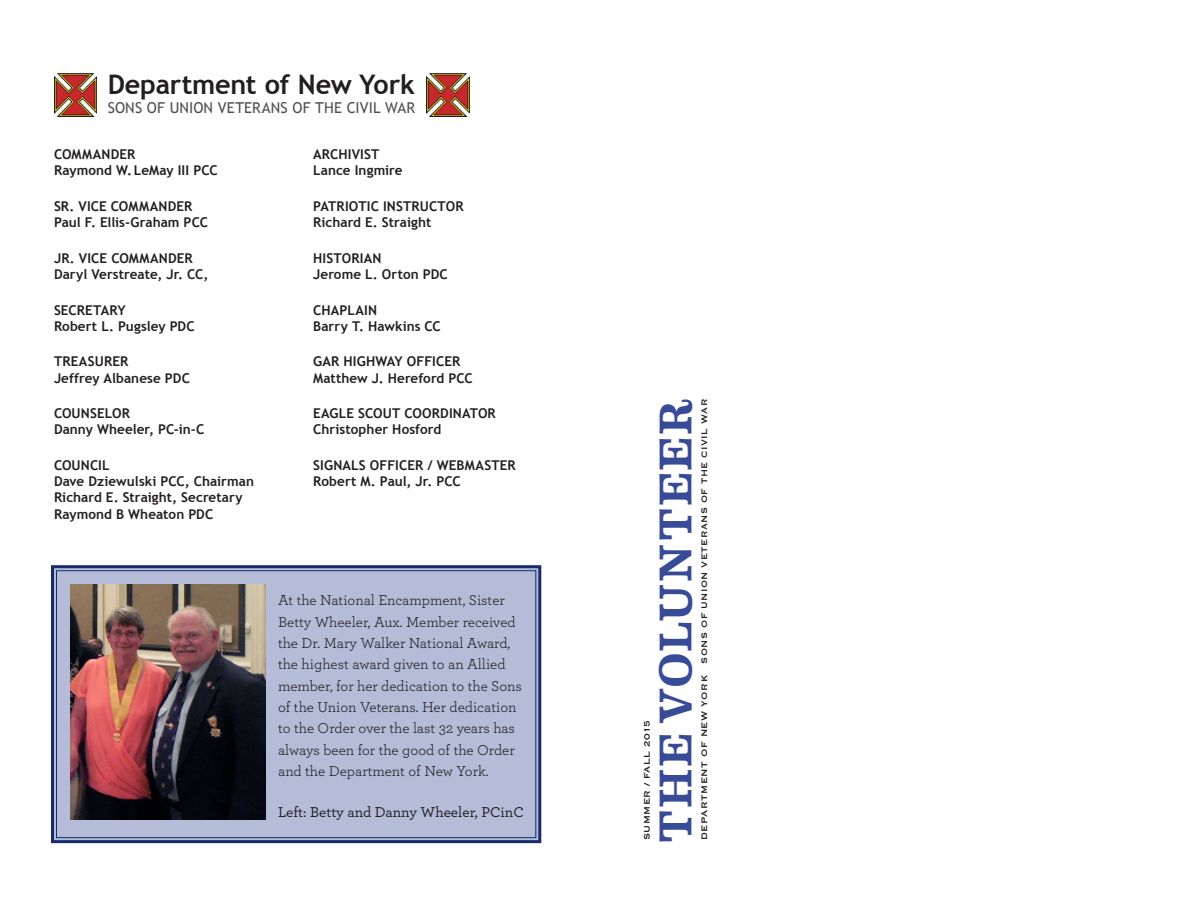
<style>
.page{position:relative;width:1188px;height:918px;background:#fff}
.page>*{position:absolute;margin:0;border:0;box-sizing:border-box;transform-origin:0 0}
.t1{font:500 46.05px "Eames Century Modern";letter-spacing:.04em;color:#384b97}
.t2{font:700 27px "Trebuchet MS";letter-spacing:-.01em;color:#231f20}
.t3{font:15px/21.3px "Archer";color:#231f20}
.t4{font:15px "Trebuchet MS";letter-spacing:.01em;color:#505050}
.t5{font:500 15px "Archer";color:#231f20}
.t6{font:700 13.5px/16.2px "Trebuchet MS";letter-spacing:.005em;color:#231f20}
.t7{font:10.5px "Copperplate";letter-spacing:.04em;color:#231f20}
</style>
<div class="page">
<img style="left:54px;top:74px;width:43px;height:42px">
<img style="left:426px;top:74px;width:43px;height:42px">
<svg style="left:51px;top:565px;width:491px;height:279px;background:#acb3d0"></svg>
<div style="left:56px;top:570px;width:480px;height:268px;border:1px solid #172a6c"></div>
<img style="left:71px;top:585px;width:194px;height:234px">
<h2 class="t2" style="left:108px;top:67px;width:309px">Department of New York</h2>
<p class="t4" style="left:108px;top:99px;width:309px">SONS OF UNION VETERANS OF THE CIVIL WAR</p>
<p class="t6" style="left:54px;top:146px;width:165px">COMMANDER<br>Raymond W.LeMay III PCC</p>
<p class="t6" style="left:54px;top:198px;width:155px">SR. VICE COMMANDER<br>Paul F. Ellis-Graham PCC</p>
<p class="t6" style="left:54px;top:250px;width:156px">JR. VICE COMMANDER<br>Daryl Verstreate, Jr. CC,</p>
<p class="t6" style="left:54px;top:302px;width:142px">SECRETARY<br>Robert L. Pugsley PDC</p>
<p class="t6" style="left:54px;top:354px;width:137px">TREASURER<br>Jeffrey Albanese PDC</p>
<p class="t6" style="left:54px;top:405px;width:152px">COUNSELOR<br>Danny Wheeler, PC-in-C</p>
<p class="t6" style="left:54px;top:457px;width:201px">COUNCIL<br>Dave Dziewulski PCC, Chairman<br>Richard E. Straight, Secretary<br>Raymond B Wheaton PDC</p>
<p class="t6" style="left:313px;top:146px;width:91px">ARCHIVIST<br>Lance Ingmire</p>
<p class="t6" style="left:313px;top:198px;width:152px">PATRIOTIC INSTRUCTOR<br>Richard E. Straight</p>
<p class="t6" style="left:313px;top:250px;width:136px">HISTORIAN<br>Jerome L. Orton PDC</p>
<p class="t6" style="left:313px;top:302px;width:129px">CHAPLAIN<br>Barry T. Hawkins CC</p>
<p class="t6" style="left:313px;top:354px;width:161px">GAR HIGHWAY OFFICER<br>Matthew J. Hereford PCC</p>
<p class="t6" style="left:313px;top:405px;width:184px">EAGLE SCOUT COORDINATOR<br>Christopher Hosford</p>
<p class="t6" style="left:313px;top:457px;width:204px">SIGNALS OFFICER / WEBMASTER<br>Robert M. Paul, Jr. PCC</p>
<p class="t3" style="left:278px;top:589px;width:245px">At the National Encampment, Sister Betty Wheeler, Aux. Member received the Dr. Mary Walker National Award, the highest award given to an Allied member, for her dedication to the Sons of the Union Veterans. Her dedication to the Order over the last 32 years has always been for the good of the Order and the Department of New York.</p>
<p class="t5" style="left:278px;top:801px;width:247px">Left: Betty and Danny Wheeler, PCinC</p>
<p class="t7" style="left:640px;top:840px;width:121px;rotate:-90deg">SUMMER / FALL 2015</p>
<h1 class="t1" style="left:641px;top:843px;width:446px;rotate:-90deg">THE VOLUNTEER</h1>
<p class="t7" style="left:698px;top:840px;width:443px;rotate:-90deg">DEPARTMENT OF NEW YORK SONS OF UNION VETERANS OF THE CIVIL WAR</p>
</div>
